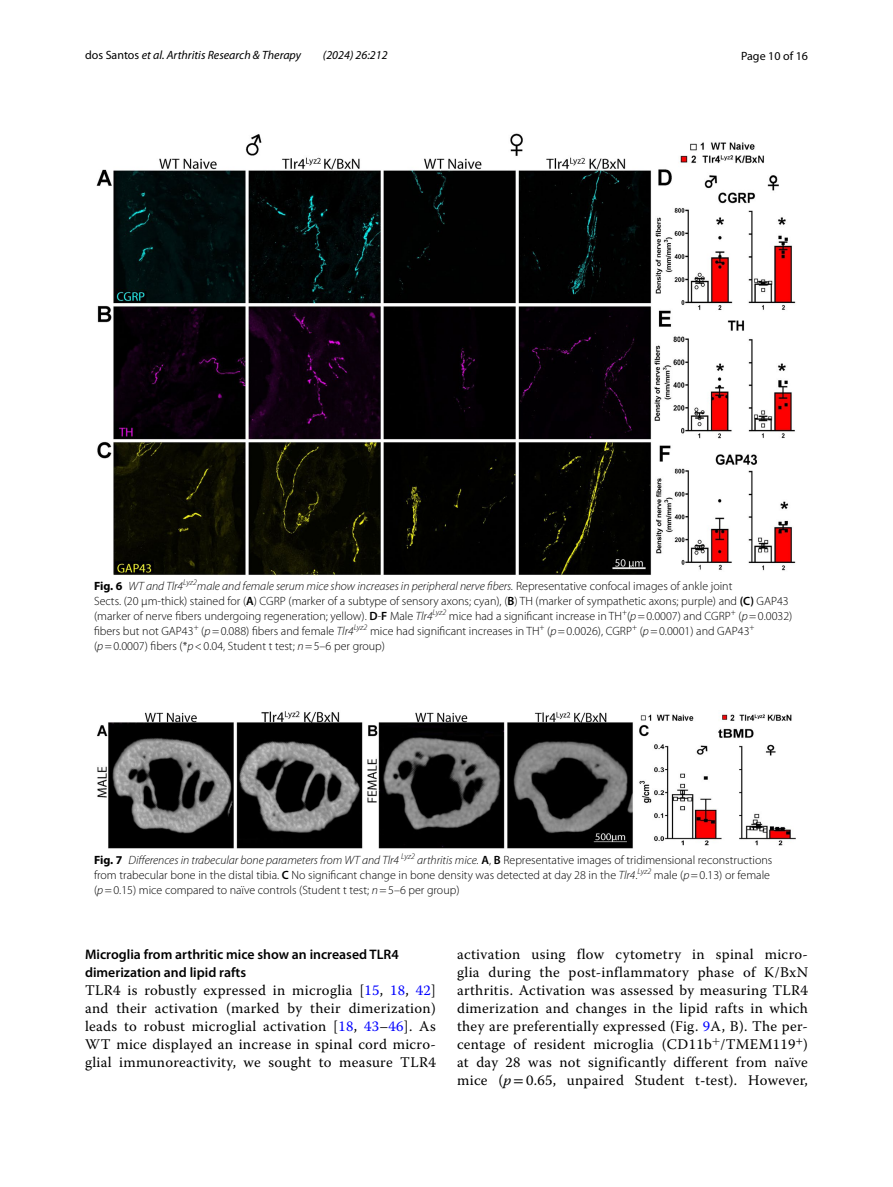
<style>
.page{position:relative;width:893px;height:1187px;background:#fff}
.page>*{position:absolute;margin:0;border:0;box-sizing:border-box;transform-origin:0 0}
.t1{font:14.7px/18px "Warnock Pro";letter-spacing:.02em;color:#000;text-align:justify}
.t2{font:600 13.8px/18px "Myriad Pro";color:#000}
.t3{font:300 12px/15px "Myriad Pro";color:#000}
.t4{font:italic 12px "Myriad Pro";color:#000}
.t5{font:12px "Myriad Pro";color:#000}
.s1{font-style:normal}
.s2{font-weight:700}
.s3{font-style:italic}
.s4{font-weight:600}
.s5{color:#00f}
.s6{font-family:"STIX"}
.s7{font-family:"STIX Math"}
</style>
<div class="page">
<img style="left:96px;top:133px;width:700px;height:442px">
<img style="left:97px;top:711px;width:699px;height:137px">
<p class="t4" style="left:85px;top:48px;width:218px"><span class="s1">dos Santos</span> et al. Arthritis Research &amp; Therapy</p>
<p class="t4" style="left:323px;top:48px;width:66px">(2024) 26:212</p>
<p class="t5" style="left:741px;top:48px;width:68px">Page 10 of 16</p>
<p class="t3" style="left:94px;top:579px;width:700px"><span class="s2">Fig. 6</span> <span class="s3">WT and Tlr4</span><sup>Lyz2</sup><span class="s3">male and female serum mice show increases in peripheral nerve fibers.</span> Representative confocal images of ankle joint<br>Sects. (20 μm-thick) stained for (<span class="s4">A</span>) CGRP (marker of a subtype of sensory axons; cyan), (<span class="s4">B</span>) TH (marker of sympathetic axons; purple) and <span class="s4">(C)</span> GAP43 (marker of nerve fibers undergoing regeneration; yellow). <span class="s4">D</span>-<span class="s4">F</span> Male <span class="s3">Tlr4</span><sup>Lyz2</sup> mice had a significant increase in -TH<sup>+</sup>(<span class="s3">p</span>=0.0007) and -CGRP<sup>+</sup> (<span class="s3">p</span>=0.0032) fibers but not -GAP43<sup>+</sup> (<span class="s3">p</span>=0.088) fibers and female <span class="s3">Tlr4</span><sup>Lyz2</sup> mice had significant increases in -TH<sup>+</sup> (<span class="s3">p</span>=0.0026), CGRP<sup>+</sup> (<span class="s3">p</span>=0.0001) and -GAP43<sup>+ </sup>(<span class="s3">p</span>=0.0007) fibers (*<span class="s3">p</span>&lt;0.04, Student t test; <span class="s3">n</span>=5–6 per group)</p>
<p class="t3" style="left:94px;top:852px;width:680px"><span class="s2">Fig. 7</span> <span class="s3">Differences in trabecular bone parameters from WT and Tlr4</span> <sup>Lyz2</sup> <span class="s3">arthritis mice.</span> <span class="s4">A</span>, <span class="s4">B</span> Representative images of tridimensional reconstructions from trabecular bone in the distal tibia. <span class="s4">C</span> No significant change in bone density was detected at day 28 in the <span class="s3">Tlr4</span>.<sup>Lyz2</sup> male (<span class="s3">p</span>=0.13) or female (<span class="s3">p</span>=0.15) mice compared to naïve controls (Student t test; <span class="s3">n</span>=5–6 per group)</p>
<p class="t2" style="left:85px;top:944px;width:315px">Microglia from arthritic mice show an increased TLR4 dimerization and lipid rafts</p>
<p class="t1" style="left:85px;top:980px;width:352px">TLR4 is robustly expressed in microglia [<span class="s5">15</span>, <span class="s5">18</span>, <span class="s5">42</span>] and their activation (marked by their dimerization) leads to robust microglial activation [<span class="s5">18</span>, <span class="s5">43</span>–<span class="s5">46</span>]. As WT mice displayed an increase in spinal cord micro&shy;glial immunoreactivity, we sought to measure TLR4</p>
<p class="t1" style="left:457px;top:945px;width:352px">activation using flow cytometry in spinal micro&shy;glia during the post-inflammatory phase of K/BxN arthritis. Activation was assessed by measuring TLR4 dimerization and changes in the lipid rafts in which they are preferentially expressed (Fig. <span class="s5">9</span>A, B). The per&shy;centage of resident microglia (CD11b<sup>+</sup>/TMEM119<sup>+</sup>) at day 28 was not significantly different from naïve mice (<span class="s3">p</span><span class="s6">=</span>0.65, unpaired Student t<span class="s7">‐</span>test). However,</p>
</div>
